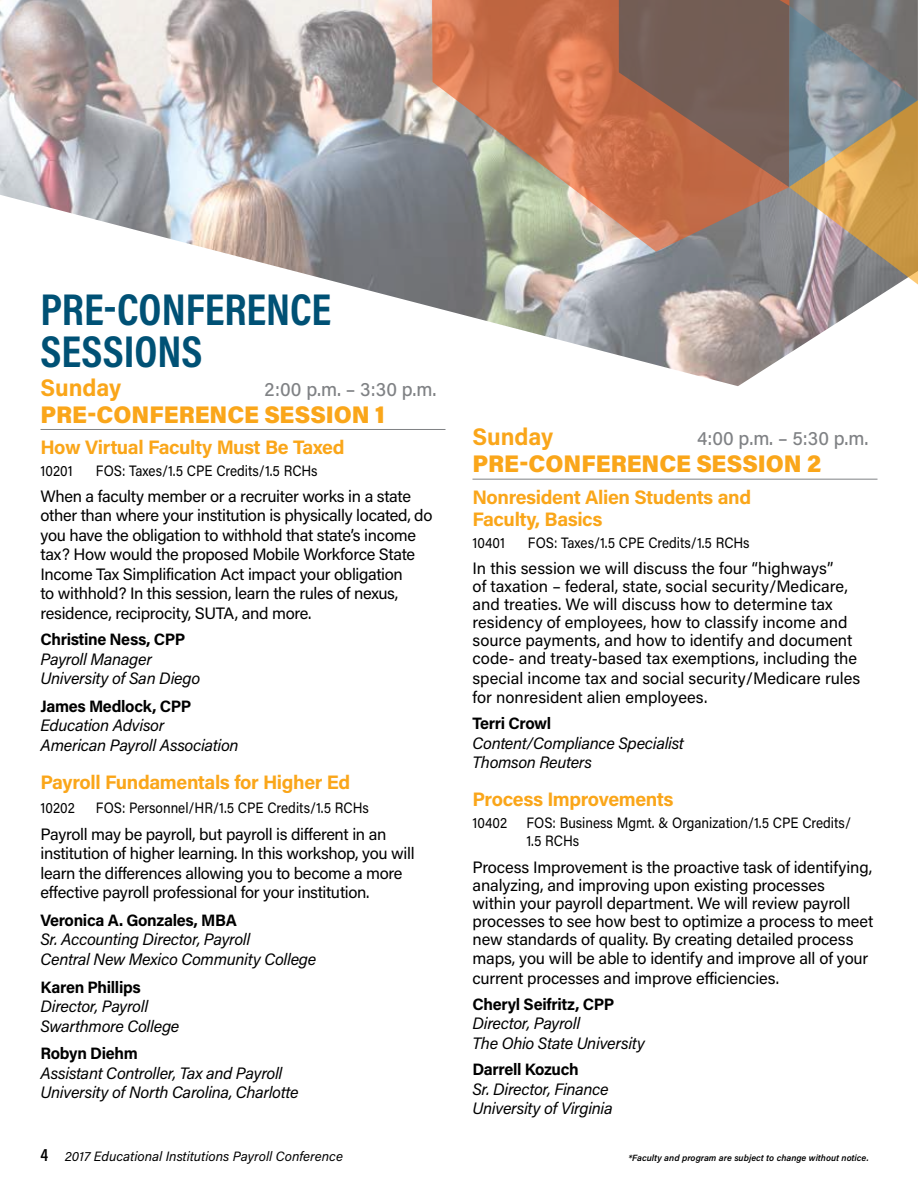
<style>
.page{position:relative;width:918px;height:1188px;background:#fff}
.page>*{position:absolute;margin:0;border:0;box-sizing:border-box;transform-origin:0 0}
.t1{font:700 45px/42px "Acumin Pro Cond";color:#005175}
.t2{font:900 24px "Acumin Pro";color:#faa61a}
.t3{font:700 24px "Acumin Pro";letter-spacing:-.005em;color:#faa61a}
.t4{font:700 19.5px/22.5px "Acumin Pro";letter-spacing:-.02em;color:#faa61a}
.t5{font:500 19.5px "Acumin Pro";color:#808285}
.t6{font:16.5px/19.5px "Acumin Pro";letter-spacing:-.01em;color:#000}
.t7{font:italic 16.5px/19.5px "Acumin Pro";letter-spacing:-.02em;color:#000}
.t8{font:700 16.5px "Acumin Pro";letter-spacing:-.02em;color:#000}
.t9{font:15px/18.5px "Acumin Pro";color:#000;scale:.9 1}
.t10{font:italic 13.5px "Acumin Pro";color:#000}
.t11{font:italic 600 9px "Acumin Pro";color:#000}
.s1{font-family:"Acumin Pro Cond";font-weight:600;font-style:normal;font-size:18px}
</style>
<div class="page">
<img style="left:0;top:0;width:896px;height:386px">
<hr style="left:40px;top:429px;width:406px;height:1px;background:#808285">
<hr style="left:472px;top:479px;width:406px;height:1px;background:#808285">
<svg style="left:432px;top:0;width:187px;height:252px;background:#bc886d"></svg>
<svg style="left:619px;top:0;width:299px;height:285px;background:#977c6a"></svg>
<h1 class="t1" style="left:40px;top:287px;width:292px">PRE-CONFERENCE<br>SESSIONS</h1>
<h2 class="t3" style="left:40px;top:370px;width:82px">Sunday</h2>
<p class="t5" style="left:265px;top:375px;width:173px">2:00 p.m. – 3:30 p.m.</p>
<h2 class="t2" style="left:40px;top:397px;width:346px">PRE-CONFERENCE SESSION 1</h2>
<p class="t4" style="left:40px;top:435px;width:306px">How Virtual Faculty Must Be Taxed</p>
<p class="t9" style="left:40px;top:460px;width:37px">10201</p>
<p class="t9" style="left:96px;top:460px;width:248px">FOS: Taxes/1.5 CPE Credits/1.5 RCHs</p>
<p class="t6" style="left:40px;top:486px;width:393px">When a faculty member or a recruiter works in a state other than where your institution is physically located, do you have the obligation to withhold that state’s income tax? How would the proposed Mobile Workforce State Income Tax Simplification Act impact your obligation<br>to withhold? In this session, learn the rules of nexus, residence, reciprocity, SUTA, and more.</p>
<p class="t8" style="left:40px;top:628px;width:146px">Christine Ness, CPP</p>
<p class="t7" style="left:40px;top:648px;width:161px">Payroll Manager<br>University of San Diego</p>
<p class="t8" style="left:40px;top:694px;width:152px">James Medlock, CPP</p>
<p class="t7" style="left:40px;top:715px;width:200px">Education Advisor<br>American Payroll Association</p>
<p class="t4" style="left:40px;top:770px;width:311px">Payroll Fundamentals for Higher Ed</p>
<p class="t9" style="left:40px;top:798px;width:40px">10202</p>
<p class="t9" style="left:96px;top:798px;width:305px">FOS: Personnel/HR/1.5 CPE Credits/1.5 RCHs</p>
<p class="t6" style="left:40px;top:824px;width:376px">Payroll may be payroll, but payroll is different in an institution of higher learning. In this workshop, you will learn the differences allowing you to become a more effective payroll professional for your institution.</p>
<p class="t8" style="left:40px;top:909px;width:198px">Veronica A. Gonzales, MBA</p>
<p class="t7" style="left:40px;top:929px;width:277px">Sr. Accounting Director, Payroll<br>Central New Mexico Community College</p>
<p class="t8" style="left:40px;top:975px;width:102px">Karen Phillips</p>
<p class="t7" style="left:40px;top:996px;width:140px">Director, Payroll<br>Swarthmore College</p>
<p class="t8" style="left:40px;top:1042px;width:99px">Robyn Diehm</p>
<p class="t7" style="left:40px;top:1063px;width:259px">Assistant Controller, Tax and Payroll<br>University of North Carolina, Charlotte</p>
<p class="t10" style="left:40px;top:1147px;width:304px"><span class="s1">4</span> 2017 Educational Institutions Payroll Conference</p>
<h2 class="t3" style="left:472px;top:420px;width:82px">Sunday</h2>
<p class="t5" style="left:697px;top:425px;width:173px">4:00 p.m. – 5:30 p.m.</p>
<h2 class="t2" style="left:472px;top:447px;width:350px">PRE-CONFERENCE SESSION 2</h2>
<p class="t4" style="left:472px;top:485px;width:280px">Nonresident Alien Students and<br>Faculty, Basics</p>
<p class="t9" style="left:472px;top:533px;width:38px">10401</p>
<p class="t9" style="left:528px;top:533px;width:248px">FOS: Taxes/1.5 CPE Credits/1.5 RCHs</p>
<p class="t6" style="left:472px;top:559px;width:386px;line-height:18px">In this session we will discuss the four “highways”<br>of taxation – federal, state, social security/Medicare, and treaties. We will discuss how to determine tax residency of employees, how to classify income and source payments, and how to identify and document code- and treaty-based tax exemptions, including the</p>
<p class="t6" style="left:472px;top:667px;width:389px">special income tax and social security/Medicare rules for nonresident alien employees.</p>
<p class="t8" style="left:472px;top:712px;width:80px">Terri Crowl</p>
<p class="t7" style="left:472px;top:733px;width:213px">Content/Compliance Specialist<br>Thomson Reuters</p>
<p class="t4" style="left:472px;top:787px;width:203px">Process Improvements</p>
<p class="t9" style="left:472px;top:813px;width:40px">10402</p>
<p class="t9" style="left:526px;top:813px;width:362px">FOS: Business Mgmt. &amp; Organization/1.5 CPE Credits/<br>1.5 RCHs</p>
<p class="t6" style="left:472px;top:857px;width:402px;line-height:18px">Process Improvement is the proactive task of identifying, analyzing, and improving upon existing processes<br>within your payroll department. We will review payroll processes to see how best to optimize a process to meet new standards of quality. By creating detailed process</p>
<p class="t6" style="left:472px;top:948px;width:397px">maps, you will be able to identify and improve all of your current processes and improve efficiencies.</p>
<p class="t8" style="left:473px;top:993px;width:143px">Cheryl Seifritz, CPP</p>
<p class="t7" style="left:473px;top:1013px;width:174px">Director, Payroll<br>The Ohio State University</p>
<p class="t8" style="left:473px;top:1058px;width:108px">Darrell Kozuch</p>
<p class="t7" style="left:473px;top:1078px;width:142px">Sr. Director, Finance<br>University of Virginia</p>
<p class="t11" style="left:629px;top:1151px;width:242px">*Faculty and program are subject to change without notice.</p>
</div>
